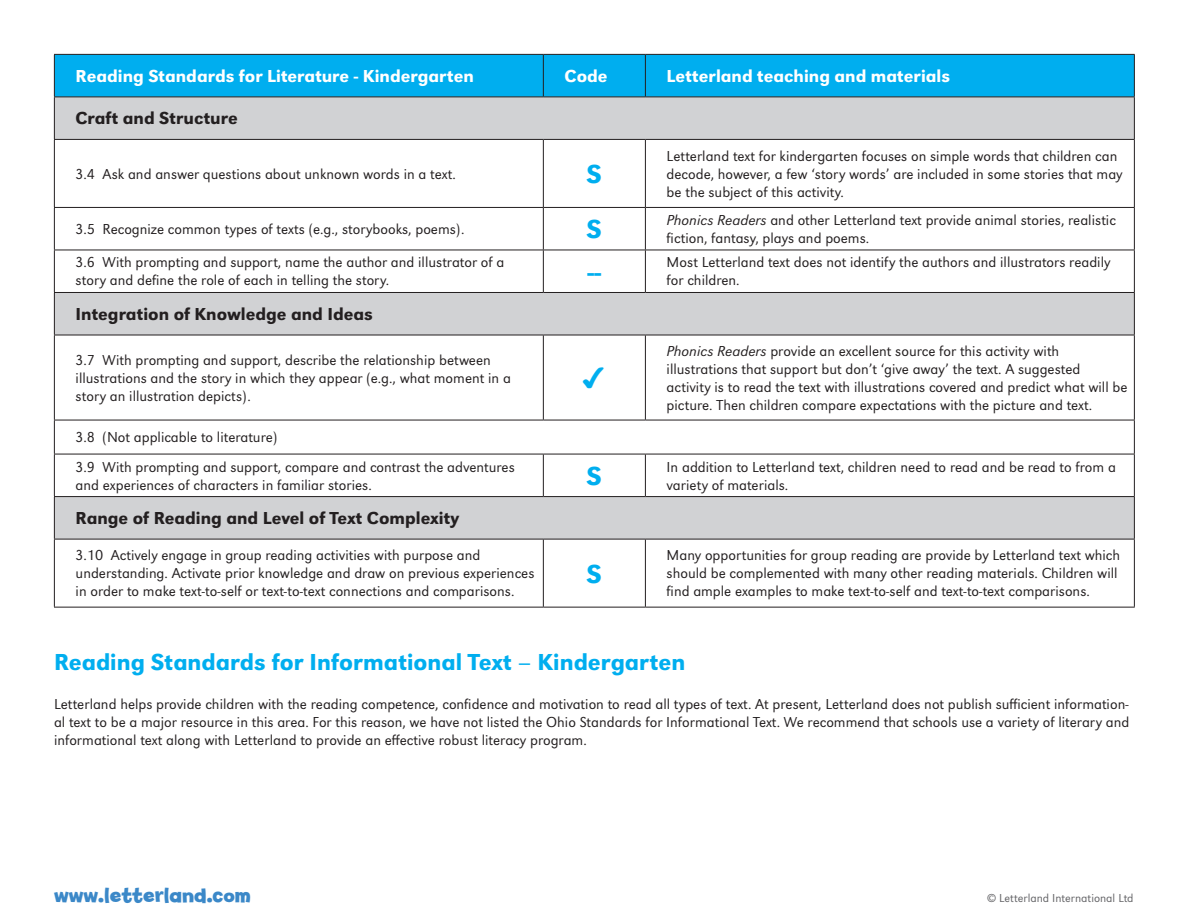
<style>
.page{position:relative;width:1188px;height:918px;background:#fff}
.page>*{position:absolute;margin:0;border:0;box-sizing:border-box;transform-origin:0 0}
.t1{font:500 27px "URW Grotesk";color:#00aeef}
.t2{font:500 24px "URW Grotesk";color:#00aeef}
.t3{font:700 21px "Billy";color:#3b88c8}
.t4{font:500 18px "URW Grotesk";color:#231f20}
.t5{font:500 18px "URW Grotesk";color:#fff}
.t6{font:300 15px/18px "URW Grotesk";color:#231f20}
.t7{font:300 12px "URW Grotesk";color:#636366}
.s1{font-style:italic}
</style>
<div class="page">
<div style="left:55px;top:55px;width:1079px;height:42px;background:#00aeef"></div>
<svg style="left:55px;top:98px;width:1079px;height:441px"></svg>
<div style="left:54px;top:420px;width:1080px;height:34px;background:#fff"></div>
<hr style="left:54px;top:140px;width:1px;height:67px;background:#231f20">
<hr style="left:543px;top:140px;width:1px;height:67px;background:#231f20">
<hr style="left:645px;top:140px;width:1px;height:67px;background:#231f20">
<hr style="left:1134px;top:140px;width:1px;height:67px;background:#231f20">
<hr style="left:54px;top:207px;width:489px;height:1px;background:#231f20">
<hr style="left:54px;top:208px;width:1px;height:42px;background:#231f20">
<hr style="left:543px;top:207px;width:102px;height:1px;background:#231f20">
<hr style="left:543px;top:208px;width:1px;height:42px;background:#231f20">
<hr style="left:645px;top:207px;width:490px;height:1px;background:#231f20">
<hr style="left:645px;top:208px;width:1px;height:42px;background:#231f20">
<hr style="left:1134px;top:208px;width:1px;height:42px;background:#231f20">
<hr style="left:54px;top:250px;width:489px;height:1px;background:#231f20">
<hr style="left:54px;top:250px;width:1px;height:42px;background:#231f20">
<hr style="left:543px;top:250px;width:102px;height:1px;background:#231f20">
<hr style="left:543px;top:250px;width:1px;height:42px;background:#231f20">
<hr style="left:645px;top:250px;width:490px;height:1px;background:#231f20">
<hr style="left:645px;top:250px;width:1px;height:42px;background:#231f20">
<hr style="left:1134px;top:250px;width:1px;height:42px;background:#231f20">
<hr style="left:54px;top:335px;width:1px;height:85px;background:#231f20">
<hr style="left:543px;top:335px;width:1px;height:85px;background:#231f20">
<hr style="left:645px;top:335px;width:1px;height:85px;background:#231f20">
<hr style="left:1134px;top:335px;width:1px;height:85px;background:#231f20">
<hr style="left:54px;top:420px;width:489px;height:1px;background:#231f20">
<hr style="left:54px;top:420px;width:1px;height:34px;background:#231f20">
<hr style="left:543px;top:420px;width:102px;height:1px;background:#231f20">
<hr style="left:645px;top:420px;width:490px;height:1px;background:#231f20">
<hr style="left:1134px;top:420px;width:1px;height:34px;background:#231f20">
<hr style="left:54px;top:454px;width:489px;height:1px;background:#231f20">
<hr style="left:54px;top:454px;width:1px;height:42px;background:#231f20">
<hr style="left:543px;top:454px;width:102px;height:1px;background:#231f20">
<hr style="left:543px;top:454px;width:1px;height:42px;background:#231f20">
<hr style="left:645px;top:454px;width:490px;height:1px;background:#231f20">
<hr style="left:645px;top:454px;width:1px;height:42px;background:#231f20">
<hr style="left:1134px;top:454px;width:1px;height:42px;background:#231f20">
<hr style="left:54px;top:539px;width:1px;height:68px;background:#231f20">
<hr style="left:543px;top:539px;width:1px;height:68px;background:#231f20">
<hr style="left:645px;top:539px;width:1px;height:68px;background:#231f20">
<hr style="left:1134px;top:539px;width:1px;height:68px;background:#231f20">
<hr style="left:54px;top:607px;width:489px;height:1px;background:#231f20">
<hr style="left:543px;top:607px;width:102px;height:1px;background:#231f20">
<hr style="left:645px;top:607px;width:490px;height:1px;background:#231f20">
<hr style="left:54px;top:97px;width:1px;height:42px;background:#231f20">
<hr style="left:1134px;top:97px;width:1px;height:42px;background:#231f20">
<hr style="left:54px;top:139px;width:489px;height:1px;background:#231f20">
<hr style="left:543px;top:139px;width:102px;height:1px;background:#231f20">
<hr style="left:645px;top:139px;width:490px;height:1px;background:#231f20">
<hr style="left:54px;top:292px;width:489px;height:1px;background:#231f20">
<hr style="left:54px;top:293px;width:1px;height:42px;background:#231f20">
<hr style="left:543px;top:292px;width:102px;height:1px;background:#231f20">
<hr style="left:645px;top:292px;width:490px;height:1px;background:#231f20">
<hr style="left:1134px;top:293px;width:1px;height:42px;background:#231f20">
<hr style="left:54px;top:335px;width:489px;height:1px;background:#231f20">
<hr style="left:543px;top:335px;width:102px;height:1px;background:#231f20">
<hr style="left:645px;top:335px;width:490px;height:1px;background:#231f20">
<hr style="left:54px;top:496px;width:489px;height:1px;background:#231f20">
<hr style="left:54px;top:497px;width:1px;height:42px;background:#231f20">
<hr style="left:543px;top:496px;width:102px;height:1px;background:#231f20">
<hr style="left:645px;top:496px;width:490px;height:1px;background:#231f20">
<hr style="left:1134px;top:497px;width:1px;height:42px;background:#231f20">
<hr style="left:54px;top:539px;width:489px;height:1px;background:#231f20">
<hr style="left:543px;top:539px;width:102px;height:1px;background:#231f20">
<hr style="left:645px;top:539px;width:490px;height:1px;background:#231f20">
<hr style="left:54px;top:54px;width:489px;height:1px;background:#231f20">
<hr style="left:54px;top:55px;width:1px;height:42px;background:#231f20">
<hr style="left:543px;top:54px;width:102px;height:1px;background:#231f20">
<hr style="left:543px;top:55px;width:1px;height:42px;background:#231f20">
<hr style="left:645px;top:54px;width:490px;height:1px;background:#231f20">
<hr style="left:645px;top:55px;width:1px;height:42px;background:#231f20">
<hr style="left:1134px;top:55px;width:1px;height:42px;background:#231f20">
<hr style="left:54px;top:97px;width:489px;height:1px;background:#231f20">
<hr style="left:543px;top:97px;width:102px;height:1px;background:#231f20">
<hr style="left:645px;top:97px;width:490px;height:1px;background:#231f20">
<svg style="left:583px;top:368px;width:21px;height:21px"></svg>
<p class="t5" style="left:76px;top:65px;width:400px">Reading Standards for Literature - Kindergarten</p>
<p class="t5" style="left:565px;top:65px;width:44px">Code</p>
<p class="t5" style="left:667px;top:65px;width:285px">Letterland teaching and materials</p>
<p class="t4" style="left:76px;top:108px;width:164px">Craft and Structure</p>
<p class="t6" style="left:76px;top:165px;width:382px">3.4 Ask and answer questions about unknown words in a text.</p>
<h1 class="t1" style="left:587px;top:158px;width:17px">S</h1>
<p class="t6" style="left:667px;top:147px;width:458px">Letterland text for kindergarten focuses on simple words that children can decode, however, a few ‘story words’ are included in some stories that may be the subject of this activity.</p>
<p class="t6" style="left:76px;top:220px;width:390px">3.5 Recognize common types of texts (e.g., storybooks, poems).</p>
<h1 class="t1" style="left:587px;top:213px;width:17px">S</h1>
<p class="t6" style="left:667px;top:211px;width:451px"><span class="s1">Phonics Readers</span> and other Letterland text provide animal stories, realistic fiction, fantasy, plays and poems.</p>
<p class="t6" style="left:76px;top:254px;width:430px">3.6 With prompting and support, name the author and illustrator of a story and define the role of each in telling the story.</p>
<p class="t6" style="left:667px;top:254px;width:445px">Most Letterland text does not identify the authors and illustrators readily for children.</p>
<h1 class="t1" style="left:588px;top:256px;width:15px">--</h1>
<p class="t4" style="left:76px;top:304px;width:299px">Integration of Knowledge and Ideas</p>
<p class="t6" style="left:76px;top:351px;width:437px">3.7 With prompting and support, describe the relationship between illustrations and the story in which they appear (e.g., what moment in a story an illustration depicts).</p>
<p class="t6" style="left:667px;top:342px;width:462px"><span class="s1">Phonics Readers</span> provide an excellent source for this activity with illustrations that support but don’t ‘give away’ the text. A suggested activity is to read the text with illustrations covered and predict what will be picture. Then children compare expectations with the picture and text.</p>
<p class="t6" style="left:76px;top:423px;width:441px;line-height:29.2px">3.8 (Not applicable to literature)<br>3.9 With prompting and support, compare and contrast the adventures</p>
<p class="t6" style="left:76px;top:476px;width:298px">and experiences of characters in familiar stories.</p>
<h1 class="t1" style="left:587px;top:460px;width:17px">S</h1>
<p class="t6" style="left:667px;top:458px;width:451px">In addition to Letterland text, children need to read and be read to from a variety of materials.</p>
<p class="t4" style="left:76px;top:508px;width:385px">Range of Reading and Level of Text Complexity</p>
<p class="t6" style="left:76px;top:546px;width:460px">3.10 Actively engage in group reading activities with purpose and understanding. Activate prior knowledge and draw on previous experiences in order to make text-to-self or text-to-text connections and comparisons.</p>
<h1 class="t1" style="left:587px;top:558px;width:17px">S</h1>
<p class="t6" style="left:667px;top:546px;width:455px">Many opportunities for group reading are provide by Letterland text which should be complemented with many other reading materials. Children will find ample examples to make text-to-self and text-to-text comparisons.</p>
<h2 class="t2" style="left:54px;top:648px;width:633px">Reading Standards for Informational Text – Kindergarten</h2>
<p class="t6" style="left:54px;top:695px;width:1077px;text-align:justify">Letterland helps provide children with the reading competence, confidence and motivation to read all types of text. At present, Letterland does not publish sufficient information&shy;al text to be a major resource in this area. For this reason, we have not listed the Ohio Standards for Informational Text. We recommend that schools use a variety of literary and informational text along with Letterland to provide an effective robust literacy program.</p>
<h3 class="t3" style="left:54px;top:883px;width:198px">www.letterland.com</h3>
<p class="t7" style="left:987px;top:892px;width:148px">© Letterland International Ltd</p>
</div>
